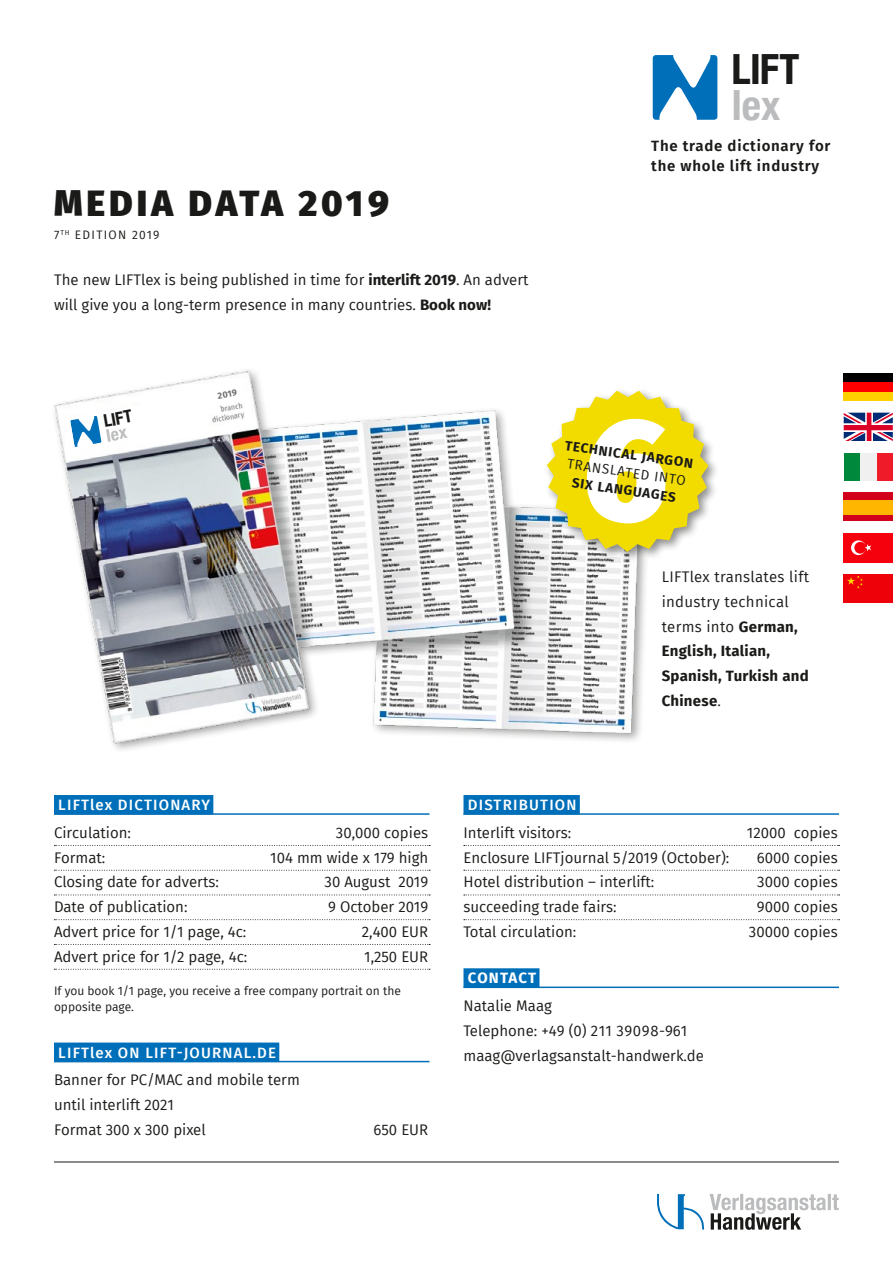
<style>
.page{position:relative;width:893px;height:1263px;background:#fff}
.page>*{position:absolute;margin:0;border:0;box-sizing:border-box;transform-origin:0 0}
.t1{font:700 condensed 41.7px "Helvetica Neue";color:#1a1a18}
.t2{font:700 condensed 41.7px "Helvetica Neue";color:#bbbcbd}
.t3{font:900 36px "Fira Sans";letter-spacing:.105em;color:#1a1a18}
.t4{font:700 condensed 17.55px "Helvetica Neue";color:#1a1a18}
.t5{font:15px/24.8px "Fira Sans";color:#1a1a18}
.t6{font:15px/24.8px "Fira Sans";letter-spacing:.02em;color:#1a1a18}
.t7{font:500 15px "Fira Sans";letter-spacing:.08em;color:#fff}
.t8{font:600 15px/19.5px "Fira Sans";letter-spacing:.05em;color:#1a1a18}
.t9{font:700 15px "Fira Sans";letter-spacing:.07em;color:#fff}
.t10{font:700 13.5px "Fira Sans";color:#1a1a18}
.t11{font:13.5px "Fira Sans";color:#1a1a18}
.t12{font:12px/16.5px "Fira Sans";color:#1a1a18}
.t13{font:12px "Fira Sans";letter-spacing:.11em;color:#1a1a18}
.t14{font:700 9px "Fira Sans";color:#6f6f6e}
.s1{font-weight:700}
</style>
<div class="page">
<svg style="left:653px;top:55px;width:64px;height:65px"></svg>
<hr style="left:54px;top:813px;width:375px;height:2px;background:#006fb9">
<div style="left:54px;top:795px;width:159px;height:19px;background:#006fb9"></div>
<svg style="left:54px;top:845px;width:376px;height:1px"></svg>
<svg style="left:54px;top:870px;width:376px;height:1px"></svg>
<svg style="left:54px;top:894px;width:376px;height:1px"></svg>
<svg style="left:54px;top:919px;width:376px;height:1px"></svg>
<svg style="left:54px;top:944px;width:376px;height:1px"></svg>
<svg style="left:54px;top:969px;width:376px;height:1px"></svg>
<hr style="left:54px;top:1061px;width:375px;height:1px;background:#006fb9">
<div style="left:54px;top:1042px;width:225px;height:20px;background:#006fb9"></div>
<hr style="left:463px;top:813px;width:376px;height:2px;background:#006fb9">
<div style="left:463px;top:795px;width:117px;height:19px;background:#006fb9"></div>
<svg style="left:464px;top:845px;width:376px;height:1px"></svg>
<svg style="left:464px;top:870px;width:376px;height:1px"></svg>
<svg style="left:464px;top:894px;width:376px;height:1px"></svg>
<svg style="left:464px;top:919px;width:376px;height:1px"></svg>
<hr style="left:463px;top:986px;width:376px;height:2px;background:#006fb9">
<div style="left:463px;top:968px;width:76px;height:20px;background:#006fb9"></div>
<svg style="left:657px;top:1194px;width:182px;height:36px"></svg>
<svg style="left:844px;top:413px;width:49px;height:28px"></svg>
<div style="left:844px;top:493px;width:49px;height:28px;background:#d1001b"></div>
<div style="left:844px;top:500px;width:49px;height:15px;background:#ffb600"></div>
<div style="left:844px;top:453px;width:16px;height:28px;background:#00883d"></div>
<div style="left:860px;top:453px;width:17px;height:28px;background:#f0f0f0"></div>
<div style="left:877px;top:453px;width:16px;height:28px;background:#f01b28"></div>
<div style="left:844px;top:373px;width:49px;height:10px;background:#000"></div>
<div style="left:844px;top:383px;width:49px;height:9px;background:#f00"></div>
<div style="left:844px;top:392px;width:49px;height:9px;background:#ffd000"></div>
<div style="left:844px;top:533px;width:49px;height:29px;background:#f5000d"></div>
<svg style="left:851px;top:540px;width:15px;height:15px"></svg>
<div style="left:854px;top:542px;width:12px;height:12px;background:#f5000d;border-radius:50%"></div>
<svg style="left:865px;top:544px;width:6px;height:7px"></svg>
<div style="left:844px;top:574px;width:49px;height:29px;background:#ee0109"></div>
<svg style="left:847px;top:575px;width:16px;height:14px"></svg>
<img style="left:54px;top:370px;width:592px;height:380px">
<svg style="left:210px;top:386px;width:35px;height:19px"></svg>
<div style="left:543px;top:387px;width:177px;height:177px;background:#1a1a18;opacity:.5"></div>
<svg style="left:547px;top:391px;width:161px;height:161px"></svg>
<hr style="left:54px;top:1161px;width:785px;height:1px;background:#1a1a18">
<svg style="left:64px;top:398px;width:124px;height:54px"></svg>
<h1 class="t1" style="left:732px;top:35px;width:69px">LIFT</h1>
<h1 class="t2" style="left:732px;top:70px;width:50px">lex</h1>
<h2 class="t3" style="left:54px;top:172px;width:336px">MEDIA DATA 2019</h2>
<p class="t13" style="left:54px;top:226px;width:107px">7<sup>TH</sup> EDITION 2019</p>
<p class="t5" style="left:54px;top:267px;width:476px">The new LIFTlex is being published in time for <span class="s1">interlift 2019</span>. An advert will give you a long-term presence in many countries. <span class="s1">Book now!</span></p>
<p class="t4" style="left:101px;top:406px;width:30px;rotate:-10deg">LIFT</p>
<p class="t14" style="left:216px;top:388px;width:21px;rotate:-10deg">2019</p>
<p class="t8" style="left:651px;top:135px;width:181px">The trade dictionary for the whole lift industry</p>
<p class="t10" style="left:567px;top:434px;width:131px;rotate:8deg">TECHNICAL JARGON</p>
<p class="t11" style="left:569px;top:454px;width:121px;rotate:8deg">TRANSLATED INTO</p>
<p class="t10" style="left:574px;top:471px;width:106px;rotate:8deg">SIX LANGUAGES</p>
<p class="t6" style="left:662px;top:564px;width:149px">LIFTlex translates lift industry technical terms into <span class="s1">German,<br>English, Italian,<br>Spanish, Turkish and<br>Chinese</span>.</p>
<p class="t7" style="left:58px;top:793px;width:153px">LIFTlex DICTIONARY</p>
<p class="t5" style="left:54px;top:820px;width:78px">Circulation:</p>
<p class="t5" style="left:336px;top:820px;width:94px">30,000 copies</p>
<p class="t5" style="left:54px;top:845px;width:53px">Format:</p>
<p class="t5" style="left:270px;top:845px;width:159px">104 mm wide x 179 high</p>
<p class="t5" style="left:54px;top:869px;width:166px">Closing date for adverts:</p>
<p class="t5" style="left:325px;top:869px;width:105px">30 August 2019</p>
<p class="t5" style="left:54px;top:894px;width:135px">Date of publication:</p>
<p class="t5" style="left:328px;top:894px;width:101px">9 October 2019</p>
<p class="t5" style="left:54px;top:919px;width:194px">Advert price for 1/1 page, 4c:</p>
<p class="t5" style="left:362px;top:919px;width:68px">2,400 EUR</p>
<p class="t5" style="left:54px;top:944px;width:195px">Advert price for 1/2 page, 4c:</p>
<p class="t5" style="left:364px;top:944px;width:65px">1,250 EUR</p>
<p class="t12" style="left:54px;top:982px;width:349px">If you book 1/1 page, you receive a free company portrait on the opposite page.</p>
<p class="t7" style="left:58px;top:1040px;width:219px">LIFTlex ON LIFT-JOURNAL.DE</p>
<p class="t5" style="left:54px;top:1067px;width:247px">Banner for PC/MAC and mobile term until interlift 2021<br>Format 300 x 300 pixel</p>
<p class="t5" style="left:374px;top:1117px;width:56px">650 EUR</p>
<p class="t7" style="left:468px;top:793px;width:110px">DISTRIBUTION</p>
<p class="t5" style="left:463px;top:820px;width:109px">Interlift visitors:</p>
<p class="t5" style="left:747px;top:820px;width:92px">12000 copies</p>
<p class="t5" style="left:463px;top:845px;width:267px">Enclosure LIFTjournal 5/2019 (October):</p>
<p class="t5" style="left:757px;top:845px;width:82px">6000 copies</p>
<p class="t5" style="left:463px;top:869px;width:192px">Hotel distribution – interlift:</p>
<p class="t5" style="left:757px;top:869px;width:82px">3000 copies</p>
<p class="t5" style="left:463px;top:894px;width:155px">succeeding trade fairs:</p>
<p class="t5" style="left:757px;top:894px;width:82px">9000 copies</p>
<p class="t5" style="left:463px;top:919px;width:114px">Total circulation:</p>
<p class="t5" style="left:749px;top:919px;width:90px">30000 copies</p>
<p class="t9" style="left:468px;top:965px;width:70px">CONTACT</p>
<p class="t5" style="left:463px;top:993px;width:242px">Natalie Maag<br>Telephone: +49 (0) 211 39098-961 maag@verlagsanstalt-handwerk.de</p>
</div>
